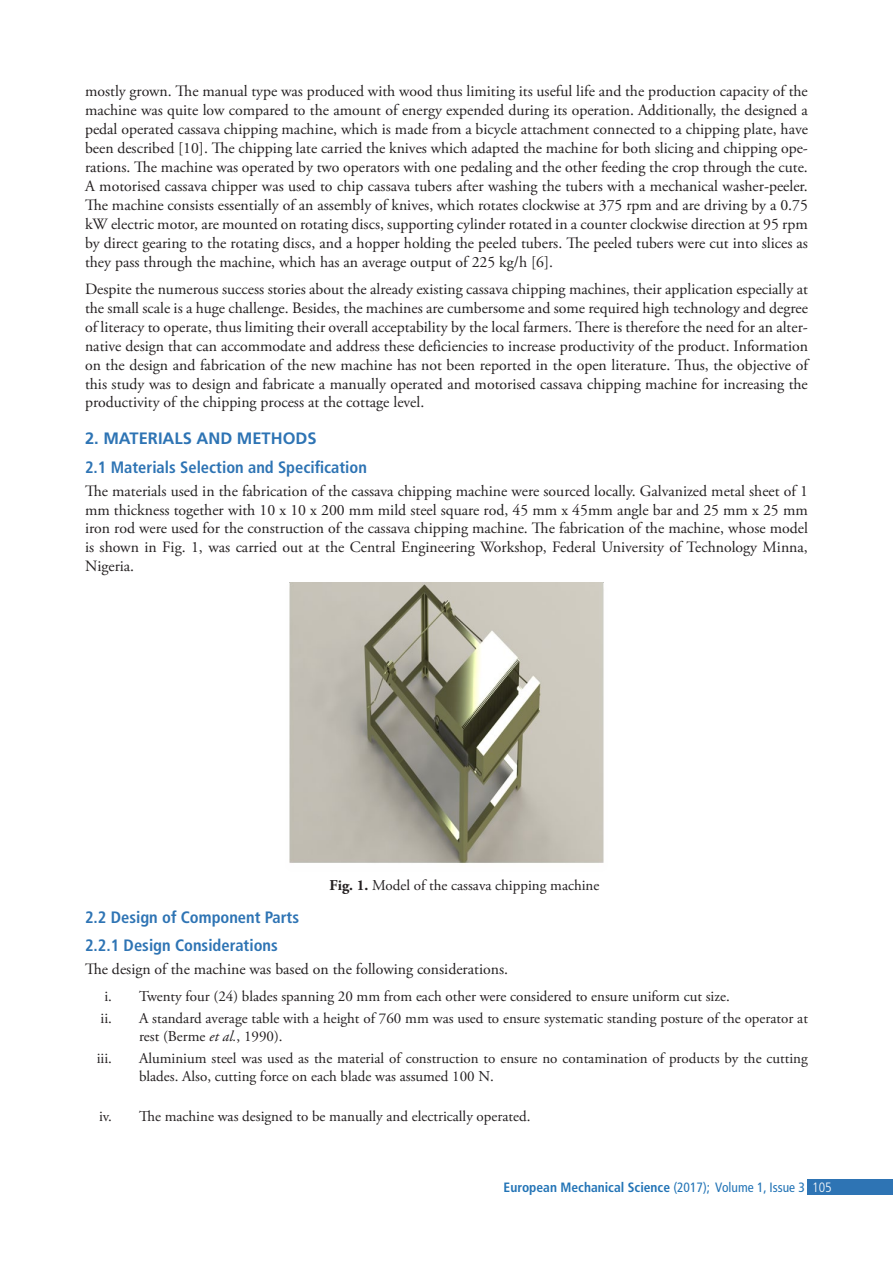
<style>
.page{position:relative;width:893px;height:1263px;background:#fff}
.page>*{position:absolute;margin:0;border:0;box-sizing:border-box;transform-origin:0 0}
.Başlık-2{font:700 condensed 16.5px "Frutiger LT Std";color:#2e74b4}
.SubTitle{font:700 16.5px "Frutiger LT Std";color:#2e74b4}
.Metin{font:15.75px/18.9px "Adobe Garamond Pro";color:#231f20;text-align:justify}
.ResimYaz{font:15px/18px "Adobe Garamond Pro";color:#231f20}
.MasterPageUst{font:700 condensed 13.5px "Frutiger LT Std";color:#2374b6}
.s1{font-weight:700}
.s2{font-style:italic}
.s3{font-weight:400}
.s4{font-weight:300;color:#fff}
</style>
<div class="page">
<div style="left:808px;top:1179px;width:85px;height:16px;background:#2e74b4"></div>
<img style="left:289px;top:582px;width:315px;height:281px">
<p class="Metin" style="left:85px;top:83px;width:724px">mostly grown. The manual type was produced with wood thus limiting its useful life and the production capacity of the machine was quite low compared to the amount of energy expended during its operation. Additionally, the designed a pedal operated cassava chipping machine, which is made from a bicycle attachment connected to a chipping plate, have been described [10]. The chipping late carried the knives which adapted the machine for both slicing and chipping ope&shy;rations. The machine was operated by two operators with one pedaling and the other feeding the crop through the cute.<br>A motorised cassava chipper was used to chip cassava tubers after washing the tubers with a mechanical washer-peeler.<br>The machine consists essentially of an assembly of knives, which rotates clockwise at 375 rpm and are driving by a 0.75 kW electric motor, are mounted on rotating discs, supporting cylinder rotated in a counter clockwise direction at 95 rpm by direct gearing to the rotating discs, and a hopper holding the peeled tubers. The peeled tubers were cut into slices as they pass through the machine, which has an average output of 225 kg/h [6].</p>
<p class="Metin" style="left:85px;top:280px;width:724px">Despite the numerous success stories about the already existing cassava chipping machines, their application especially at the small scale is a huge challenge. Besides, the machines are cumbersome and some required high technology and degree of literacy to operate, thus limiting their overall acceptability by the local farmers. There is therefore the need for an alter&shy;native design that can accommodate and address these deficiencies to increase productivity of the product. Information on the design and fabrication of the new machine has not been reported in the open literature. Thus, the objective of this study was to design and fabricate a manually operated and motorised cassava chipping machine for increasing the productivity of the chipping process at the cottage level.</p>
<p class="SubTitle" style="left:85px;top:429px;width:233px">2. MATERIALS AND METHODS</p>
<p class="Başlık-2" style="left:85px;top:457px;width:283px">2.1 Materials Selection and Specification</p>
<p class="Metin" style="left:85px;top:482px;width:724px">The materials used in the fabrication of the cassava chipping machine were sourced locally. Galvanized metal sheet of 1 mm thickness together with 10 x 10 x 200 mm mild steel square rod, 45 mm x 45mm angle bar and 25 mm x 25 mm iron rod were used for the construction of the cassava chipping machine. The fabrication of the machine, whose model is shown in Fig. 1, was carried out at the Central Engineering Workshop, Federal University of Technology Minna, Nigeria.</p>
<p class="ResimYaz" style="left:329px;top:877px;width:271px"><span class="s1">Fig. 1.</span> Model of the cassava chipping machine</p>
<p class="Başlık-2" style="left:85px;top:907px;width:216px">2.2 Design of Component Parts</p>
<p class="Başlık-2" style="left:85px;top:935px;width:194px">2.2.1 Design Considerations</p>
<p class="Metin" style="left:85px;top:960px;width:424px">The design of the machine was based on the following considerations.</p>
<p class="ResimYaz" style="left:104px;top:987px;width:627px">i. Twenty four (24) blades spanning 20 mm from each other were considered to ensure uniform cut size.</p>
<p class="ResimYaz" style="left:139px;top:1010px;width:670px;text-indent:-38px">ii. A standard average table with a height of 760 mm was used to ensure systematic standing posture of the operator at rest (Berme <span class="s2">et al.</span>, 1990).</p>
<p class="ResimYaz" style="left:97px;top:1050px;width:17px">iii.</p>
<p class="ResimYaz" style="left:139px;top:1050px;width:670px">Aluminium steel was used as the material of construction to ensure no contamination of products by the cutting blades. Also, cutting force on each blade was assumed 100 N.</p>
<p class="ResimYaz" style="left:99px;top:1108px;width:433px">iv. The machine was designed to be manually and electrically operated.</p>
<p class="MasterPageUst" style="left:504px;top:1179px;width:329px">European Mechanical Science <span class="s3">(2017); Volume 1, Issue 3</span> <span class="s4">105</span></p>
</div>
